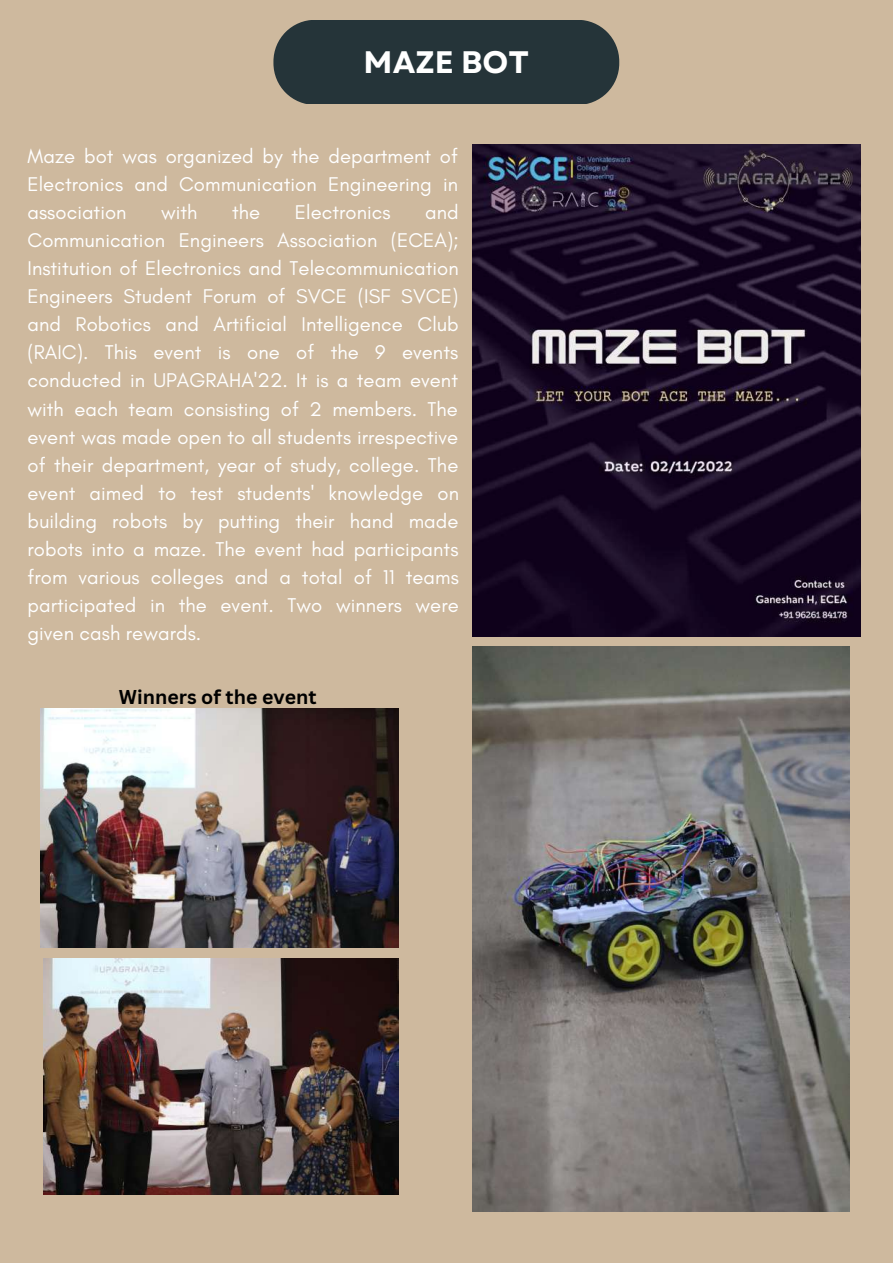
<style>
.page{position:relative;width:893px;height:1264px;background:#fff}
.page>*{position:absolute;margin:0;border:0;box-sizing:border-box;transform-origin:0 0}
.t1{font:700 31.05px "Garet";letter-spacing:.005em;color:#fff}
.t2{font:20.25px/28px "Glacial Indifference";letter-spacing:.005em;color:#fff;text-align:justify}
.t3{font:700 19.5px "Canva Sans";color:#000}
</style>
<div class="page">
<div style="left:0;top:0;width:892px;height:1262px;background:#ceb99e"></div>
<img style="left:472px;top:144px;width:388px;height:493px">
<div style="left:273px;top:20px;width:346px;height:83px;background:#253439"></div>
<img style="left:44px;top:958px;width:354px;height:236px">
<img style="left:41px;top:708px;width:357px;height:239px">
<img style="left:472px;top:646px;width:377px;height:565px">
<h1 class="t1" style="left:363px;top:39px;width:167px">MAZE BOT</h1>
<p class="t2" style="left:27px;top:141px;width:432px">Maze bot was organized by the department of Electronics and Communication Engineering in association</p>
<p class="t2" style="left:27px;top:198px;width:433px;text-indent:397px">and Communication Engineers Association (ECEA); Institution of Electronics and Telecommunication Engineers Student Forum of SVCE (ISF SVCE) and Robotics and Artificial Intelligence Club (RAIC). This event is one of the 9 events conducted in UPAGRAHA'22. It is a team event with each team consisting of 2 members. The event was made open to all students irrespective of their department, year of study, college. The event aimed to test students' knowledge on building robots by putting their hand made robots into a maze. The event had participants from various colleges and a total of 11 teams participated in the event. Two winners were given cash rewards.</p>
<p class="t2" style="left:161px;top:198px;width:38px">with</p>
<p class="t2" style="left:232px;top:198px;width:30px">the</p>
<p class="t2" style="left:295px;top:198px;width:97px">Electronics</p>
<p class="t3" style="left:119px;top:683px;width:199px">Winners of the event</p>
</div>
